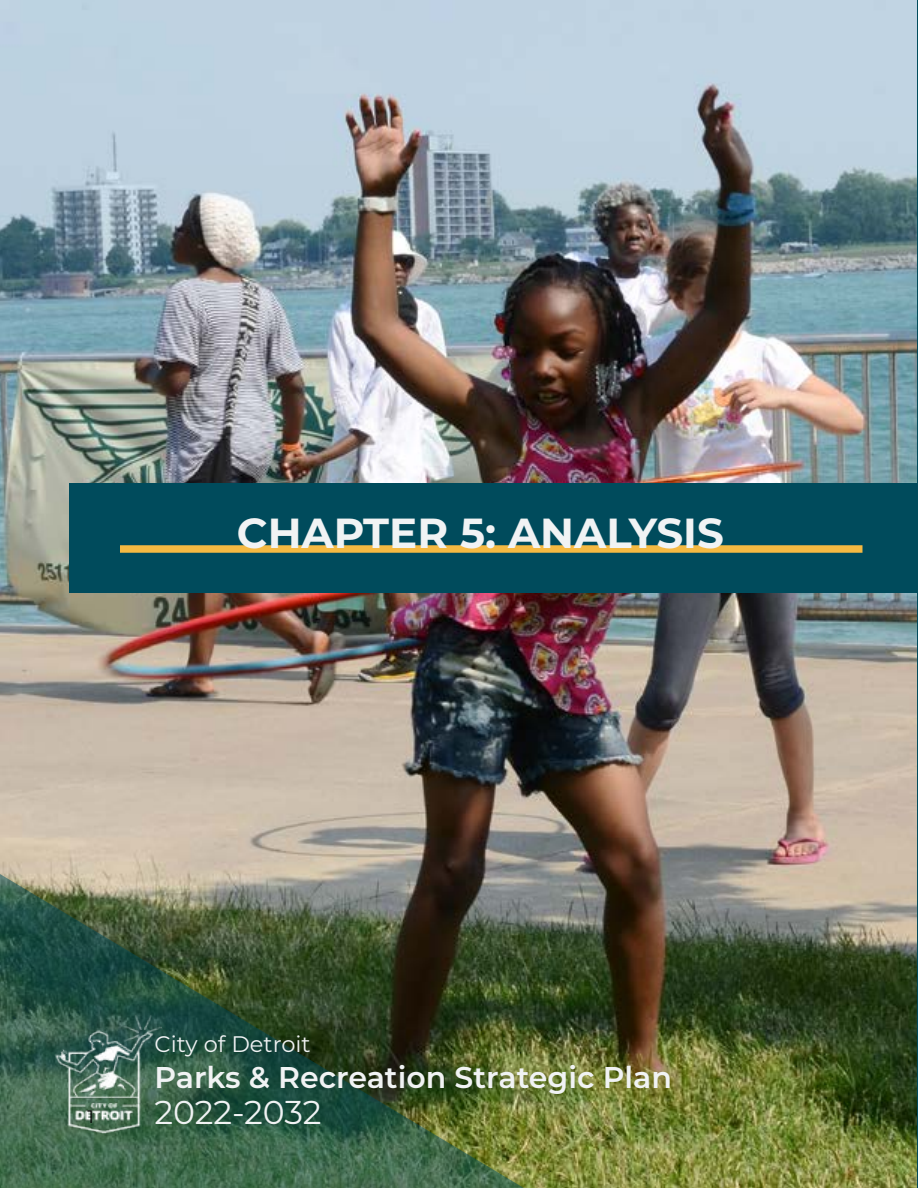
<style>
.page{position:relative;width:918px;height:1188px;background:#fff}
.page>*{position:absolute;margin:0;border:0;box-sizing:border-box;transform-origin:0 0}
.t1{font:700 42px "Montserrat";color:#f1f3f4}
.t2{font:33px "Montserrat";letter-spacing:-.005em;color:#f1f3f4}
.t3{font:600 30px "Montserrat";color:#f1f3f4}
.t4{font:22.5px "Montserrat";color:#f1f3f4}
.t5{font:18px "Montserrat";color:#000}
</style>
<div class="page">
<img style="left:0;top:0;width:917px;height:1188px">
<img style="left:0;top:874px;width:525px;height:314px">
<hr style="left:917px;top:0;width:1px;height:1188px;background:#004b5c">
<div style="left:69px;top:483px;width:849px;height:109px;background:#004b5c"></div>
<div style="left:120px;top:545px;width:742px;height:8px;background:#f5b942"></div>
<img style="left:47px;top:1012px;width:114px;height:123px">
<h1 class="t1" style="left:237px;top:502px;width:488px">CHAPTER 5: ANALYSIS</h1>
<p class="t4" style="left:154px;top:1028px;width:158px">City of Detroit</p>
<p class="t3" style="left:154px;top:1056px;width:519px">Parks &amp; Recreation Strategic Plan</p>
<p class="t5" style="left:88px;top:1104px;width:8px">1</p>
<p class="t2" style="left:154px;top:1089px;width:169px">2022-2032</p>
</div>
